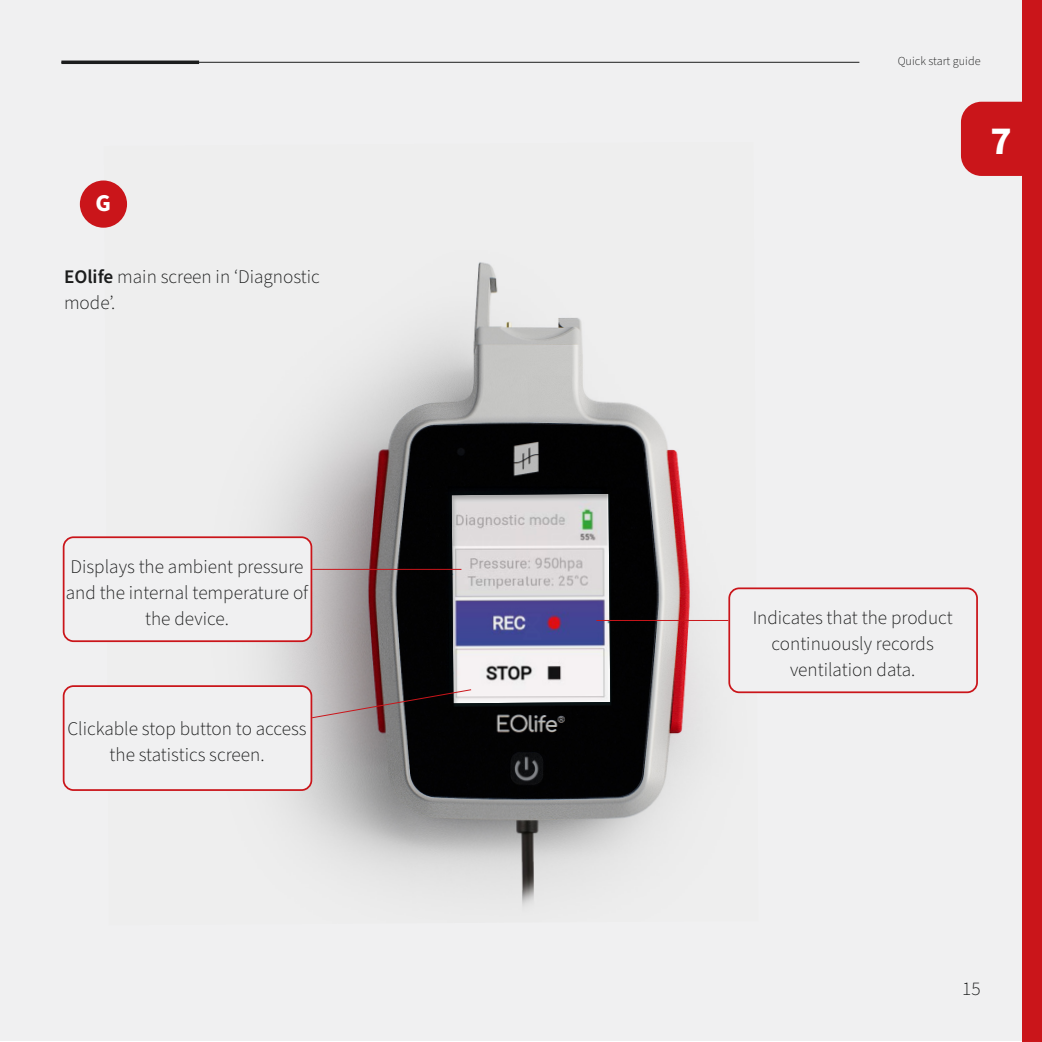
<style>
.page{position:relative;width:1042px;height:1042px;background:#fff}
.page>*{position:absolute;margin:0;border:0;box-sizing:border-box;transform-origin:0 0}
.t1{font:700 39.9px "Source Sans Pro";color:#fff}
.t2{font:700 24.15px "Source Sans Pro";color:#fff}
.t3{font:300 19.25px/26.2px "Source Sans Pro";color:#1c1d1d;text-align:center}
.t4{font:300 12.25px "Source Sans Pro";color:#1c1d1d}
.s1{font-weight:600}
</style>
<div class="page">
<div style="left:1px;top:1px;width:1041px;height:1040px;background:#f0f0f1"></div>
<img style="left:104px;top:185px;width:654px;height:725px">
<div style="left:64px;top:537px;width:247px;height:104px;background:#f0f0f1;border-radius:10px"></div>
<div style="left:63px;top:536px;width:249px;height:106px;border:2px solid #ca151a;border-radius:10px"></div>
<div style="left:64px;top:686px;width:247px;height:104px;background:#f0f0f1;border-radius:10px"></div>
<div style="left:63px;top:685px;width:249px;height:106px;border:2px solid #ca151a;border-radius:10px"></div>
<div style="left:729px;top:588px;width:248px;height:104px;background:#f0f0f1;border-radius:10px"></div>
<div style="left:728px;top:587px;width:250px;height:106px;border:2px solid #ca151a;border-radius:10px"></div>
<div style="left:961px;top:102px;width:81px;height:74px;background:#ca151a;border-radius:21px"></div>
<div style="left:80px;top:180px;width:47px;height:48px;background:#ca151a;border-radius:50%"></div>
<svg style="left:311px;top:492px;width:299px;height:227px"></svg>
<hr style="left:596px;top:620px;width:132px;height:1px;background:#ca151a">
<hr style="left:61px;top:62px;width:798px;height:1px;background:#1c1d1d">
<hr style="left:61px;top:61px;width:138px;height:3px;background:#1c1d1d">
<div style="left:1022px;top:0;width:20px;height:1042px;background:#ca151a"></div>
<p class="t2" style="left:96px;top:186px;width:17px">G</p>
<p class="t3" style="left:64px;top:264px;width:257px;text-align:left"><span class="s1">EOlife</span> main screen in ‘Diagnostic mode’.</p>
<p class="t3" style="left:66px;top:554px;width:244px">Displays the ambient pressure and the internal temperature of the device.</p>
<p class="t3" style="left:67px;top:716px;width:241px">Clickable stop button to access the statistics screen.</p>
<p class="t4" style="left:897px;top:53px;width:84px">Quick start guide</p>
<h1 class="t1" style="left:990px;top:114px;width:23px">7</h1>
<p class="t3" style="left:752px;top:605px;width:201px">Indicates that the product continuously records ventilation data.</p>
<p class="t3" style="left:962px;top:976px;width:20px">15</p>
</div>
